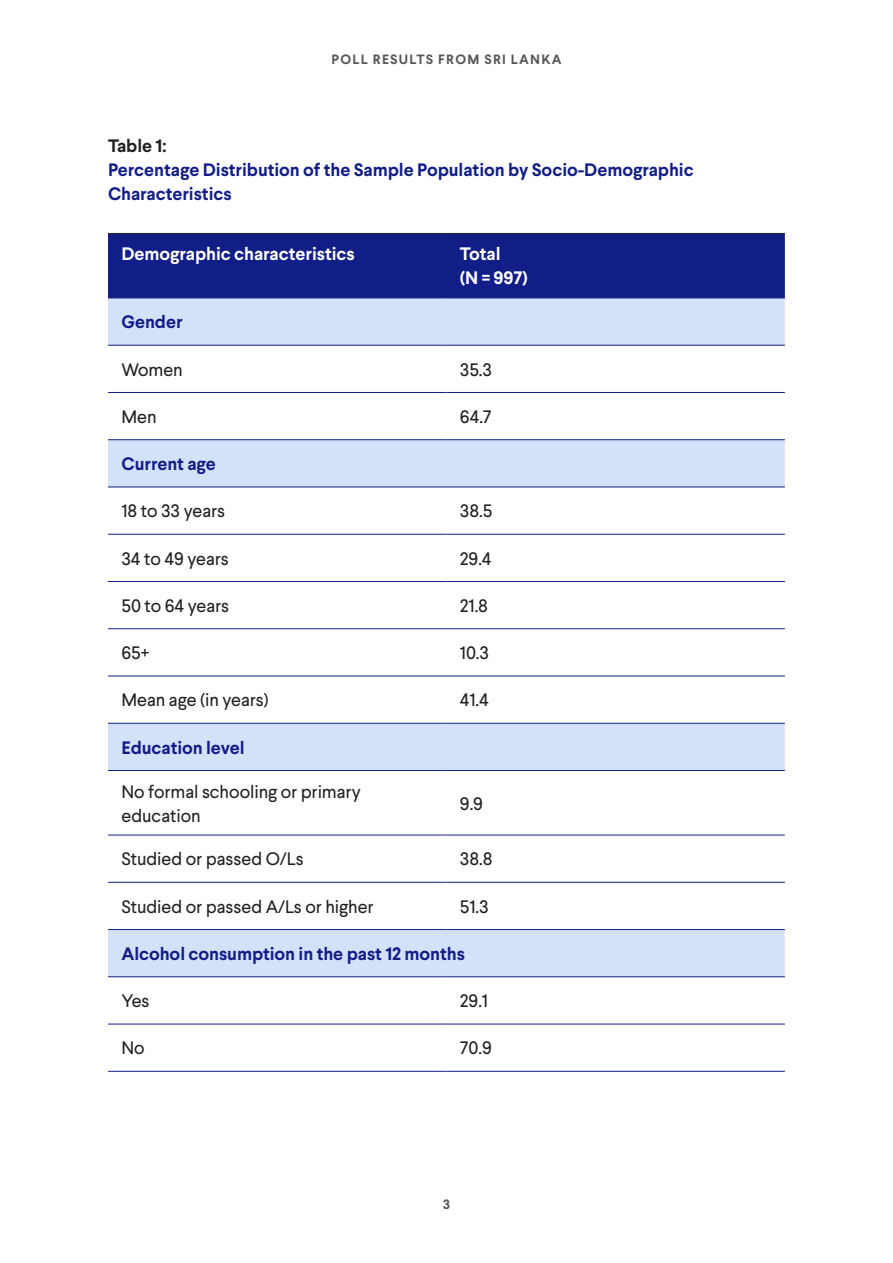
<style>
.page{position:relative;width:893px;height:1263px;background:#fff}
.page>*{position:absolute;margin:0;border:0;box-sizing:border-box;transform-origin:0 0}
.T3{font:18px/24px "Larsseit";letter-spacing:-.005em;color:#231f20}
.T3-2{font:700 18px/24px "Larsseit";letter-spacing:-.005em;color:#121e87}
.T3-3{font:700 18px/24px "Larsseit";letter-spacing:-.005em;color:#fff}
.t1{font:700 13.5px "Larsseit";letter-spacing:.095em;color:#57585a}
.s1{color:#231f20}
</style>
<div class="page">
<div style="left:108px;top:234px;width:677px;height:64px;background:#121e87"></div>
<svg style="left:108px;top:299px;width:677px;height:677px"></svg>
<hr style="left:108px;top:298px;width:338px;height:1px;background:#121e87">
<hr style="left:446px;top:298px;width:339px;height:1px;background:#121e87">
<hr style="left:108px;top:345px;width:338px;height:1px;background:#121e87">
<hr style="left:446px;top:345px;width:339px;height:1px;background:#121e87">
<hr style="left:108px;top:392px;width:338px;height:1px;background:#121e87">
<hr style="left:446px;top:392px;width:339px;height:1px;background:#121e87">
<hr style="left:108px;top:439px;width:338px;height:1px;background:#121e87">
<hr style="left:446px;top:439px;width:339px;height:1px;background:#121e87">
<hr style="left:108px;top:487px;width:338px;height:1px;background:#121e87">
<hr style="left:446px;top:487px;width:339px;height:1px;background:#121e87">
<hr style="left:108px;top:534px;width:338px;height:1px;background:#121e87">
<hr style="left:446px;top:534px;width:339px;height:1px;background:#121e87">
<hr style="left:108px;top:581px;width:338px;height:1px;background:#121e87">
<hr style="left:446px;top:581px;width:339px;height:1px;background:#121e87">
<hr style="left:108px;top:628px;width:338px;height:1px;background:#121e87">
<hr style="left:446px;top:628px;width:339px;height:1px;background:#121e87">
<hr style="left:108px;top:676px;width:338px;height:1px;background:#121e87">
<hr style="left:446px;top:676px;width:339px;height:1px;background:#121e87">
<hr style="left:108px;top:723px;width:338px;height:1px;background:#121e87">
<hr style="left:446px;top:723px;width:339px;height:1px;background:#121e87">
<hr style="left:108px;top:770px;width:338px;height:1px;background:#121e87">
<hr style="left:446px;top:770px;width:339px;height:1px;background:#121e87">
<hr style="left:108px;top:835px;width:338px;height:1px;background:#121e87">
<hr style="left:446px;top:835px;width:339px;height:1px;background:#121e87">
<hr style="left:108px;top:882px;width:338px;height:1px;background:#121e87">
<hr style="left:446px;top:882px;width:339px;height:1px;background:#121e87">
<hr style="left:108px;top:929px;width:338px;height:1px;background:#121e87">
<hr style="left:446px;top:929px;width:339px;height:1px;background:#121e87">
<hr style="left:108px;top:976px;width:338px;height:1px;background:#121e87">
<hr style="left:446px;top:976px;width:339px;height:1px;background:#121e87">
<hr style="left:108px;top:233px;width:338px;height:1px;background:#231f20">
<hr style="left:446px;top:233px;width:339px;height:1px;background:#231f20">
<hr style="left:108px;top:1024px;width:338px;height:1px;background:#121e87">
<hr style="left:446px;top:1024px;width:339px;height:1px;background:#121e87">
<hr style="left:108px;top:1071px;width:338px;height:1px;background:#121e87">
<hr style="left:446px;top:1071px;width:339px;height:1px;background:#121e87">
<p class="t1" style="left:332px;top:51px;width:232px">POLL RESULTS FROM SRI LANKA</p>
<p class="T3-2" style="left:108px;top:134px;width:587px"><span class="s1">Table 1:<br></span>Percentage Distribution of the Sample Population by Socio-Demographic<br>Characteristics</p>
<p class="T3-3" style="left:122px;top:242px;width:235px">Demographic characteristics</p>
<p class="T3-3" style="left:460px;top:242px;width:69px">Total<br>(N = 997)</p>
<p class="T3-2" style="left:122px;top:310px;width:63px">Gender</p>
<p class="T3" style="left:122px;top:357px;width:63px">Women</p>
<p class="T3" style="left:460px;top:357px;width:34px">35.3</p>
<p class="T3" style="left:122px;top:404px;width:37px">Men</p>
<p class="T3" style="left:460px;top:404px;width:33px">64.7</p>
<p class="T3-2" style="left:122px;top:452px;width:96px">Current age</p>
<p class="T3" style="left:122px;top:499px;width:105px">18 to 33 years</p>
<p class="T3" style="left:460px;top:499px;width:34px">38.5</p>
<p class="T3" style="left:122px;top:546px;width:109px">34 to 49 years</p>
<p class="T3" style="left:460px;top:546px;width:33px">29.4</p>
<p class="T3" style="left:122px;top:593px;width:109px">50 to 64 years</p>
<p class="T3" style="left:460px;top:593px;width:30px">21.8</p>
<p class="T3" style="left:122px;top:641px;width:29px">65+</p>
<p class="T3" style="left:460px;top:641px;width:31px">10.3</p>
<p class="T3" style="left:122px;top:688px;width:149px">Mean age (in years)</p>
<p class="T3" style="left:460px;top:688px;width:30px">41.4</p>
<p class="T3-2" style="left:122px;top:735px;width:125px">Education level</p>
<p class="T3" style="left:122px;top:779px;width:241px">No formal schooling or primary education</p>
<p class="T3" style="left:460px;top:791px;width:25px">9.9</p>
<p class="T3" style="left:122px;top:847px;width:184px">Studied or passed O/Ls</p>
<p class="T3" style="left:460px;top:847px;width:34px">38.8</p>
<p class="T3" style="left:122px;top:894px;width:254px">Studied or passed A/Ls or higher</p>
<p class="T3" style="left:460px;top:894px;width:30px">51.3</p>
<p class="T3-2" style="left:122px;top:942px;width:345px">Alcohol consumption in the past 12 months</p>
<p class="T3" style="left:122px;top:989px;width:30px">Yes</p>
<p class="T3" style="left:460px;top:989px;width:30px">29.1</p>
<p class="T3" style="left:122px;top:1036px;width:25px">No</p>
<p class="T3" style="left:460px;top:1036px;width:33px">70.9</p>
<p class="t1" style="left:443px;top:1195px;width:9px">3</p>
</div>
